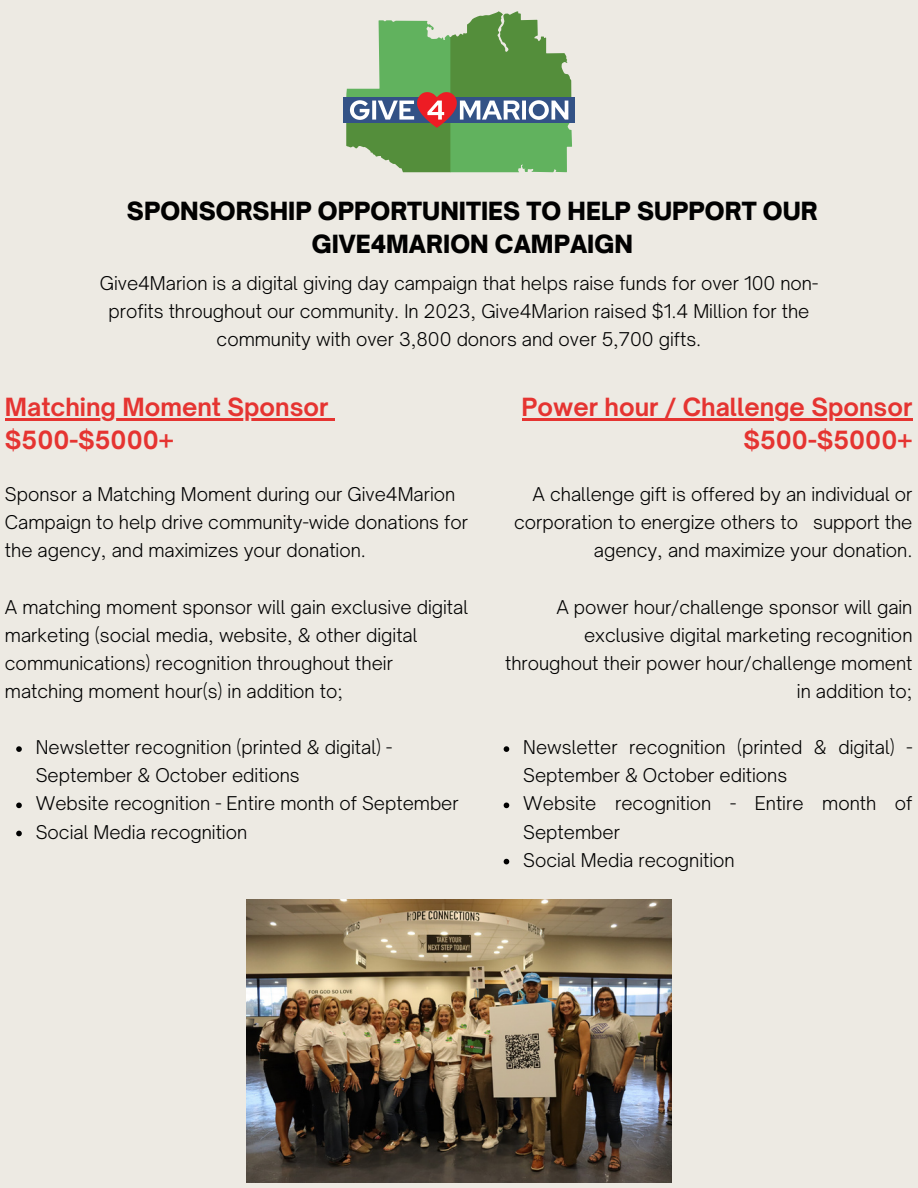
<style>
.page{position:relative;width:918px;height:1188px;background:#edeae3}
.page>*{position:absolute;margin:0;border:0;box-sizing:border-box;transform-origin:0 0}
.t1{font:700 24px "Open Sauce One";color:#e53431}
.t2{font:900 24px/32.7px "Open Sauce One";color:#010101;text-align:center}
.t3{font:300 18.15px/28.2px "Open Sauce One";color:#010101}
</style>
<div class="page">
<svg style="left:568px;top:74px;width:4px;height:23px"></svg>
<svg style="left:568px;top:123px;width:4px;height:24px"></svg>
<div style="left:343px;top:97px;width:232px;height:26px;background:#335286"></div>
<svg style="left:346px;top:20px;width:222px;height:152px"></svg>
<img style="left:246px;top:899px;width:425px;height:284px">
<svg style="left:16px;top:746px;width:6px;height:6px"></svg>
<svg style="left:16px;top:803px;width:6px;height:5px"></svg>
<svg style="left:16px;top:831px;width:6px;height:5px"></svg>
<hr style="left:5px;top:419px;width:324px;height:2px;background:#e53431">
<svg style="left:329px;top:419px;width:6px;height:2px"></svg>
<hr style="left:522px;top:419px;width:390px;height:2px;background:#e53431">
<svg style="left:504px;top:746px;width:5px;height:6px"></svg>
<svg style="left:504px;top:803px;width:5px;height:5px"></svg>
<svg style="left:504px;top:859px;width:5px;height:5px"></svg>
<p class="t2" style="left:127px;top:195px;width:692px">SPONSORSHIP OPPORTUNITIES TO HELP SUPPORT OUR<br>GIVE4MARION CAMPAIGN</p>
<p class="t3" style="left:100px;top:269px;width:720px;text-align:center">Give4Marion is a digital giving day campaign that helps raise funds for over 100 non&shy;profits throughout our community. In 2023, Give4Marion raised $1.4 Million for the community with over 3,800 donors and over 5,700 gifts.</p>
<p class="t1" style="left:5px;top:392px;width:325px">Matching Moment Sponsor</p>
<p class="t1" style="left:5px;top:425px;width:170px">$500-$5000+</p>
<p class="t3" style="left:5px;top:480px;width:465px">Sponsor a Matching Moment during our Give4Marion<br>Campaign to help drive community-wide donations for the agency, and maximizes your donation.</p>
<p class="t3" style="left:5px;top:593px;width:465px">A matching moment sponsor will gain exclusive digital marketing (social media, website, &amp; other digital communications) recognition throughout their matching moment hour(s) in addition to;</p>
<p class="t3" style="left:36px;top:733px;width:358px">Newsletter recognition (printed &amp; digital) -<br>September &amp; October editions</p>
<p class="t3" style="left:36px;top:789px;width:424px">Website recognition - Entire month of September</p>
<p class="t3" style="left:36px;top:818px;width:213px">Social Media recognition</p>
<p class="t1" style="left:522px;top:392px;width:392px">Power hour / Challenge Sponsor</p>
<p class="t1" style="left:743px;top:425px;width:170px">$500-$5000+</p>
<p class="t3" style="left:514px;top:480px;width:400px;text-align:right">A challenge gift is offered by an individual or corporation to energize others to support the agency, and maximize your donation.</p>
<p class="t3" style="left:505px;top:593px;width:409px;text-align:right">A power hour/challenge sponsor will gain exclusive digital marketing recognition throughout their power hour/challenge moment in addition to;</p>
<p class="t3" style="left:523px;top:733px;width:391px">Newsletter recognition (printed &amp; digital) -<br>September &amp; October editions</p>
<p class="t3" style="left:523px;top:789px;width:391px">Website recognition - Entire month of<br>September</p>
<p class="t3" style="left:523px;top:846px;width:213px">Social Media recognition</p>
</div>
